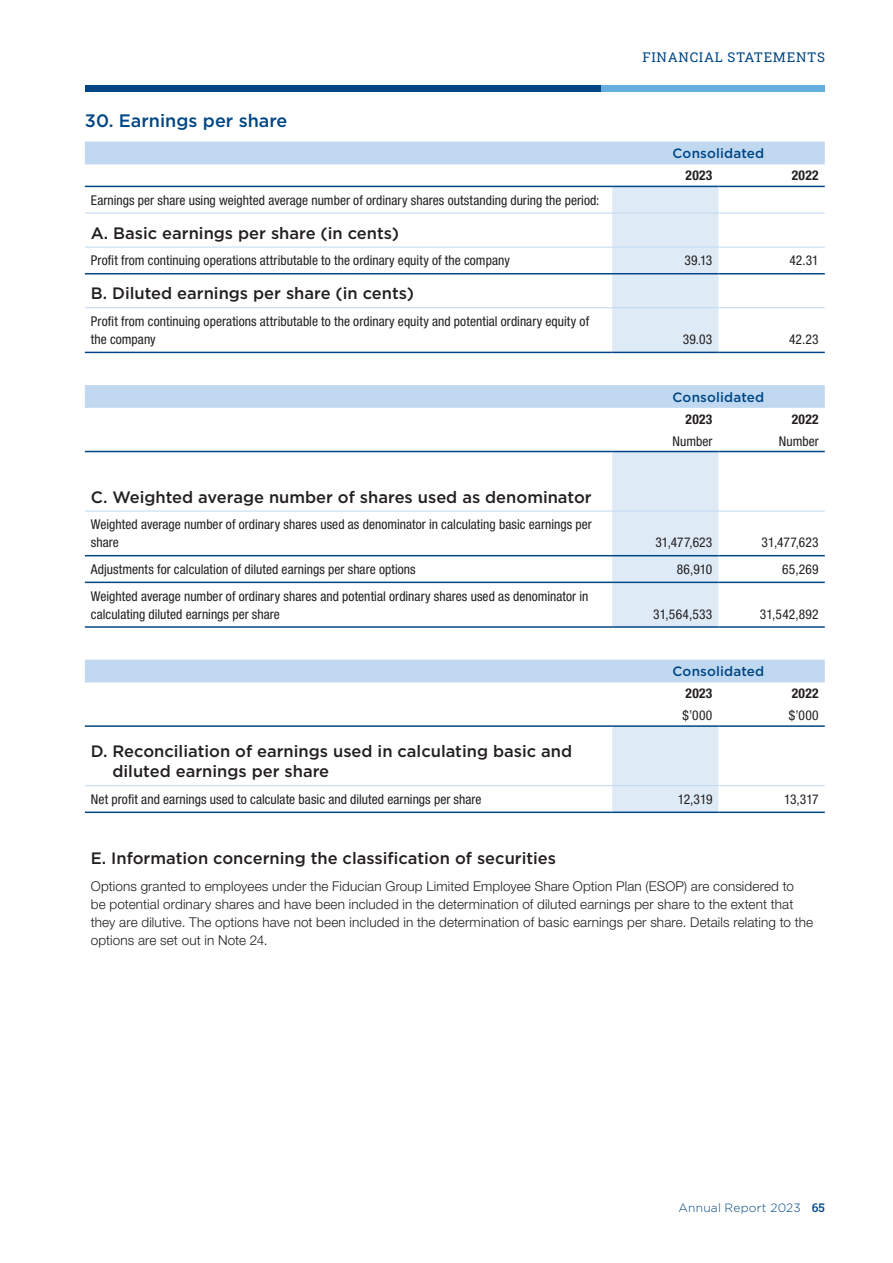
<style>
.page{position:relative;width:893px;height:1263px;background:#fff}
.page>*{position:absolute;margin:0;border:0;box-sizing:border-box;transform-origin:0 0}
.Heading_Para{font:500 18px "Gotham";color:#004684}
.Sub_Heading_Para{font:500 16.5px/19.8px "Gotham";color:#231f20}
.Table_Text{font:condensed 13.5px/18px "Helvetica Neue LT Pro";letter-spacing:.005em;color:#231f20}
.Paragraph{font:300 13.5px/18px "Helvetica Neue LT Pro";letter-spacing:.01em;color:#231f20}
.Table_Header{font:500 13.5px "Gotham";letter-spacing:.01em;color:#004684}
.Table_Highlight{font:700 condensed 13.5px "Helvetica Neue LT Pro";letter-spacing:.02em;color:#231f20}
.t1{font:13.5px "Roboto Slab";letter-spacing:.05em;color:#004684}
.t2{font:300 12px "Gotham";letter-spacing:.02em;color:#004684}
.s1{font-family:"Roboto Slab";font-weight:400}
</style>
<div class="page">
<div style="left:601px;top:85px;width:224px;height:6px;background:#64addf"></div>
<div style="left:85px;top:85px;width:516px;height:6px;background:#004684"></div>
<div style="left:85px;top:142px;width:740px;height:22px;background:#c0d9f1"></div>
<div style="left:612px;top:187px;width:106px;height:165px;background:#deebf7"></div>
<hr style="left:612px;top:213px;width:106px;height:1px;background:#c0d9f1">
<hr style="left:718px;top:213px;width:107px;height:1px;background:#c0d9f1">
<hr style="left:612px;top:247px;width:106px;height:1px;background:#c0d9f1">
<hr style="left:718px;top:247px;width:107px;height:1px;background:#c0d9f1">
<hr style="left:612px;top:307px;width:106px;height:1px;background:#c0d9f1">
<hr style="left:718px;top:307px;width:107px;height:1px;background:#c0d9f1">
<hr style="left:85px;top:213px;width:527px;height:1px;background:#c0d9f1">
<hr style="left:85px;top:247px;width:527px;height:1px;background:#c0d9f1">
<hr style="left:85px;top:307px;width:527px;height:1px;background:#c0d9f1">
<hr style="left:85px;top:186px;width:527px;height:1px;background:#004684">
<hr style="left:612px;top:186px;width:106px;height:1px;background:#004684">
<hr style="left:718px;top:186px;width:107px;height:1px;background:#004684">
<hr style="left:85px;top:273px;width:527px;height:1px;background:#004684">
<hr style="left:612px;top:273px;width:106px;height:1px;background:#004684">
<hr style="left:718px;top:273px;width:107px;height:1px;background:#004684">
<hr style="left:85px;top:352px;width:527px;height:1px;background:#004684">
<hr style="left:612px;top:352px;width:106px;height:1px;background:#004684">
<hr style="left:718px;top:352px;width:107px;height:1px;background:#004684">
<div style="left:85px;top:385px;width:740px;height:23px;background:#c0d9f1"></div>
<div style="left:612px;top:452px;width:106px;height:174px;background:#deebf7"></div>
<hr style="left:612px;top:511px;width:106px;height:1px;background:#c0d9f1">
<hr style="left:718px;top:511px;width:107px;height:1px;background:#c0d9f1">
<hr style="left:85px;top:511px;width:527px;height:1px;background:#c0d9f1">
<hr style="left:85px;top:451px;width:527px;height:1px;background:#004684">
<hr style="left:612px;top:451px;width:106px;height:1px;background:#004684">
<hr style="left:718px;top:451px;width:107px;height:1px;background:#004684">
<hr style="left:85px;top:555px;width:527px;height:1px;background:#004684">
<hr style="left:612px;top:555px;width:106px;height:1px;background:#004684">
<hr style="left:718px;top:555px;width:107px;height:1px;background:#004684">
<hr style="left:85px;top:582px;width:527px;height:1px;background:#004684">
<hr style="left:612px;top:582px;width:106px;height:1px;background:#004684">
<hr style="left:718px;top:582px;width:107px;height:1px;background:#004684">
<hr style="left:85px;top:626px;width:527px;height:2px;background:#004684">
<hr style="left:612px;top:626px;width:106px;height:2px;background:#004684">
<hr style="left:718px;top:626px;width:107px;height:2px;background:#004684">
<div style="left:85px;top:660px;width:740px;height:22px;background:#c0d9f1"></div>
<div style="left:612px;top:727px;width:106px;height:84px;background:#deebf7"></div>
<hr style="left:612px;top:785px;width:106px;height:1px;background:#c0d9f1">
<hr style="left:718px;top:785px;width:107px;height:1px;background:#c0d9f1">
<hr style="left:85px;top:785px;width:527px;height:1px;background:#c0d9f1">
<hr style="left:85px;top:725px;width:527px;height:2px;background:#004684">
<hr style="left:612px;top:725px;width:106px;height:2px;background:#004684">
<hr style="left:718px;top:725px;width:107px;height:2px;background:#004684">
<hr style="left:85px;top:811px;width:527px;height:2px;background:#004684">
<hr style="left:612px;top:811px;width:106px;height:2px;background:#004684">
<hr style="left:718px;top:811px;width:107px;height:2px;background:#004684">
<p class="Heading_Para" style="left:85px;top:109px;width:204px">30. Earnings per share</p>
<p class="t1" style="left:642px;top:48px;width:184px">FINANCIAL STATEMENTS</p>
<p class="Table_Header" style="left:673px;top:145px;width:93px">Consolidated</p>
<p class="Table_Highlight" style="left:686px;top:167px;width:28px">2023</p>
<p class="Table_Highlight" style="left:792px;top:167px;width:28px">2022</p>
<p class="Table_Text" style="left:91px;top:191px;width:510px">Earnings per share using weighted average number of ordinary shares outstanding during the period:</p>
<p class="Sub_Heading_Para" style="left:91px;top:223px;width:310px">A. Basic earnings per share (in cents)</p>
<p class="Table_Text" style="left:91px;top:251px;width:420px">Profit from continuing operations attributable to the ordinary equity of the company</p>
<p class="Table_Text" style="left:685px;top:251px;width:29px">39.13</p>
<p class="Table_Text" style="left:789px;top:251px;width:31px">42.31</p>
<p class="Sub_Heading_Para" style="left:91px;top:283px;width:325px">B. Diluted earnings per share (in cents)</p>
<p class="Table_Text" style="left:91px;top:312px;width:500px">Profit from continuing operations attributable to the ordinary equity and potential ordinary equity of the company</p>
<p class="Table_Text" style="left:683px;top:330px;width:31px">39.03</p>
<p class="Table_Text" style="left:789px;top:330px;width:31px">42.23</p>
<p class="Sub_Heading_Para" style="left:91px;top:487px;width:502px">C. Weighted average number of shares used as denominator</p>
<p class="Table_Text" style="left:91px;top:515px;width:502px">Weighted average number of ordinary shares used as denominator in calculating basic earnings per share</p>
<p class="Table_Header" style="left:673px;top:388px;width:93px">Consolidated</p>
<p class="Table_Highlight" style="left:686px;top:411px;width:28px">2023</p>
<p class="Table_Highlight" style="left:792px;top:411px;width:28px">2022</p>
<p class="Table_Text" style="left:672px;top:432px;width:41px">Number</p>
<p class="Table_Text" style="left:779px;top:432px;width:41px">Number</p>
<p class="Table_Text" style="left:655px;top:533px;width:59px">31,477,623</p>
<p class="Table_Text" style="left:762px;top:533px;width:59px">31,477,623</p>
<p class="Table_Text" style="left:91px;top:560px;width:326px">Adjustments for calculation of diluted earnings per share options</p>
<p class="Table_Text" style="left:677px;top:560px;width:37px">86,910</p>
<p class="Table_Text" style="left:782px;top:560px;width:38px">65,269</p>
<p class="Table_Text" style="left:91px;top:587px;width:499px">Weighted average number of ordinary shares and potential ordinary shares used as denominator in calculating diluted earnings per share</p>
<p class="Table_Text" style="left:653px;top:605px;width:61px">31,564,533</p>
<p class="Table_Text" style="left:760px;top:605px;width:60px">31,542,892</p>
<p class="Table_Header" style="left:673px;top:663px;width:93px">Consolidated</p>
<p class="Table_Highlight" style="left:686px;top:685px;width:28px">2023</p>
<p class="Table_Highlight" style="left:792px;top:685px;width:28px">2022</p>
<p class="Table_Text" style="left:682px;top:706px;width:31px">$’000</p>
<p class="Table_Text" style="left:789px;top:706px;width:31px">$’000</p>
<p class="Sub_Heading_Para" style="left:112px;top:741px;width:461px;text-indent:-22px">D. Reconciliation of earnings used in calculating basic and diluted earnings per share</p>
<p class="Table_Text" style="left:91px;top:790px;width:392px">Net profit and earnings used to calculate basic and diluted earnings per share</p>
<p class="Table_Text" style="left:678px;top:790px;width:36px">12,319</p>
<p class="Table_Text" style="left:784px;top:790px;width:36px">13,317</p>
<p class="Sub_Heading_Para" style="left:91px;top:848px;width:467px">E. Information concerning the classification of securities</p>
<p class="Paragraph" style="left:91px;top:877px;width:724px">Options granted to employees under the Fiducian Group Limited Employee Share Option Plan (ESOP) are considered to<br>be potential ordinary shares and have been included in the determination of diluted earnings per share to the extent that they are dilutive. The options have not been included in the determination of basic earnings per share. Details relating to the options are set out in Note 24.</p>
<p class="t2" style="left:678px;top:1200px;width:148px">Annual Report 2023 <span class="s1">65</span></p>
</div>
